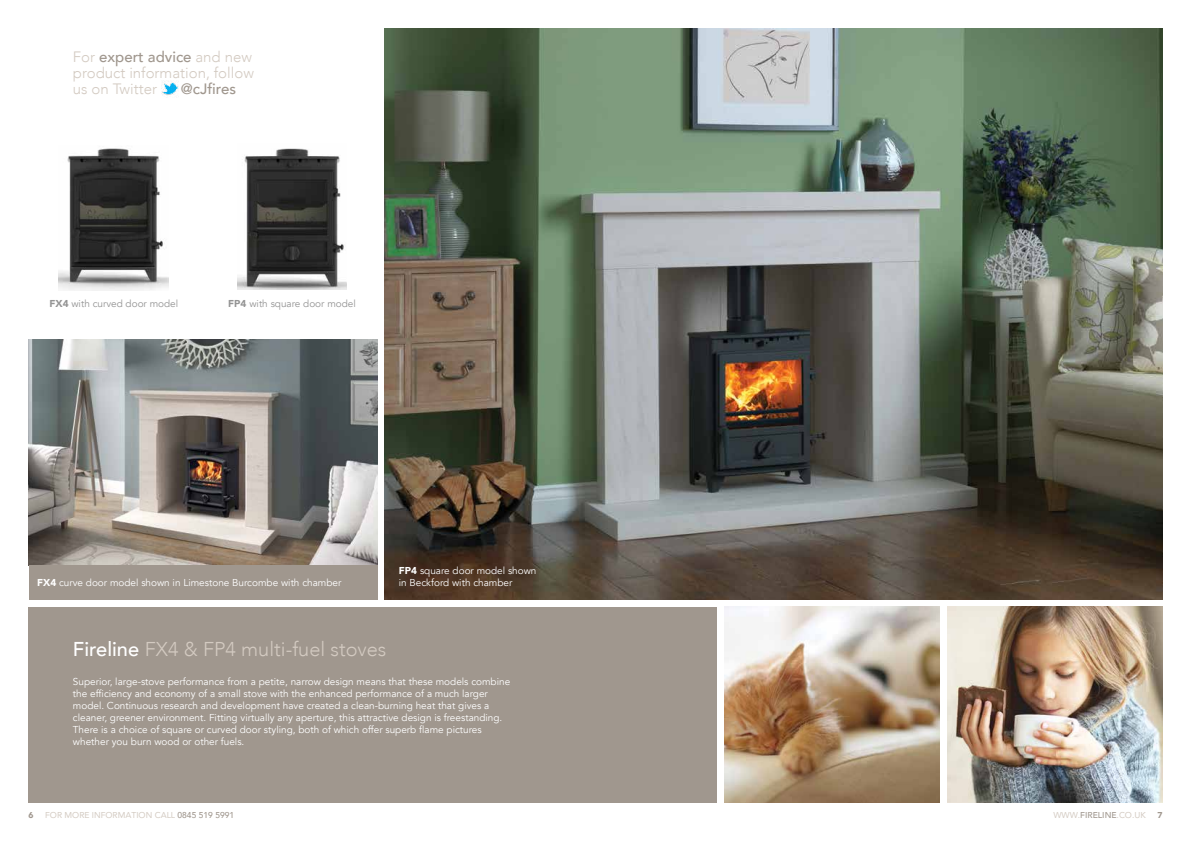
<style>
.page{position:relative;width:1191px;height:842px;background:#fff}
.page>*{position:absolute;margin:0;border:0;box-sizing:border-box;transform-origin:0 0}
.t1{font:300 20px "Avenir";color:#d3cac1}
.t2{font:300 15px/16px "Avenir";color:#d3cac1}
.t3{font:500 15px "Avenir";color:#a0978e}
.t4{font:10px/12px "Avenir";color:#fff}
.t5{font:10px "Avenir";color:#949494}
.t6{font:8.5px "Avenir";color:#d3cac1}
.t7{font:900 8.5px "Avenir";color:#a0978e}
.s1{font-weight:500;color:#a0978e}
.s2{font-weight:900}
.s3{font-weight:500;color:#fff}
</style>
<div class="page">
<div style="left:28px;top:607px;width:689px;height:195px;background:#a0978e"></div>
<img style="left:947px;top:607px;width:215px;height:195px">
<img style="left:724px;top:607px;width:216px;height:195px">
<img style="left:28px;top:340px;width:349px;height:226px">
<img style="left:59px;top:148px;width:110px;height:142px">
<img style="left:237px;top:148px;width:110px;height:142px">
<img style="left:385px;top:28px;width:777px;height:572px">
<img style="left:161px;top:81px;width:17px;height:14px">
<div style="left:29px;top:566px;width:348px;height:34px;background:#a0978e"></div>
<h2 class="t2" style="left:73px;top:49px;width:182px">For <span class="s1">expert advice</span> and new product information, follow us on Twitter</h2>
<h2 class="t3" style="left:181px;top:76px;width:57px">@cJfires</h2>
<p class="t5" style="left:50px;top:297px;width:130px"><span class="s2">FX4</span> with curved door model</p>
<p class="t5" style="left:228px;top:297px;width:129px"><span class="s2">FP4</span> with square door model</p>
<p class="t4" style="left:37px;top:577px;width:306px"><span class="s2">FX4</span> curve door model shown in Limestone Burcombe with chamber</p>
<p class="t4" style="left:399px;top:564px;width:139px"><span class="s2">FP4</span> square door model shown in Beckford with chamber</p>
<h1 class="t1" style="left:73px;top:637px;width:315px"><span class="s3">Fireline</span> FX4 &amp; FP4 multi-fuel stoves</h1>
<p class="t4" style="left:73px;top:675px;width:439px">Superior, large-stove performance from a petite, narrow design means that these models combine the efficiency and economy of a small stove with the enhanced performance of a much larger model. Continuous research and development have created a clean-burning heat that gives a cleaner, greener environment. Fitting virtually any aperture, this attractive design is freestanding.<br>There is a choice of square or curved door styling, both of which offer superb flame pictures whether you burn wood or other fuels.</p>
<p class="t7" style="left:28px;top:808px;width:7px">6</p>
<p class="t6" style="left:45px;top:808px;width:190px">FOR MORE INFORMATION CALL <span class="s1">0845 519 5991</span></p>
<p class="t6" style="left:1053px;top:808px;width:94px">WWW.<span class="s1">FIRELINE</span>.CO.UK</p>
<p class="t7" style="left:1157px;top:808px;width:7px">7</p>
</div>
